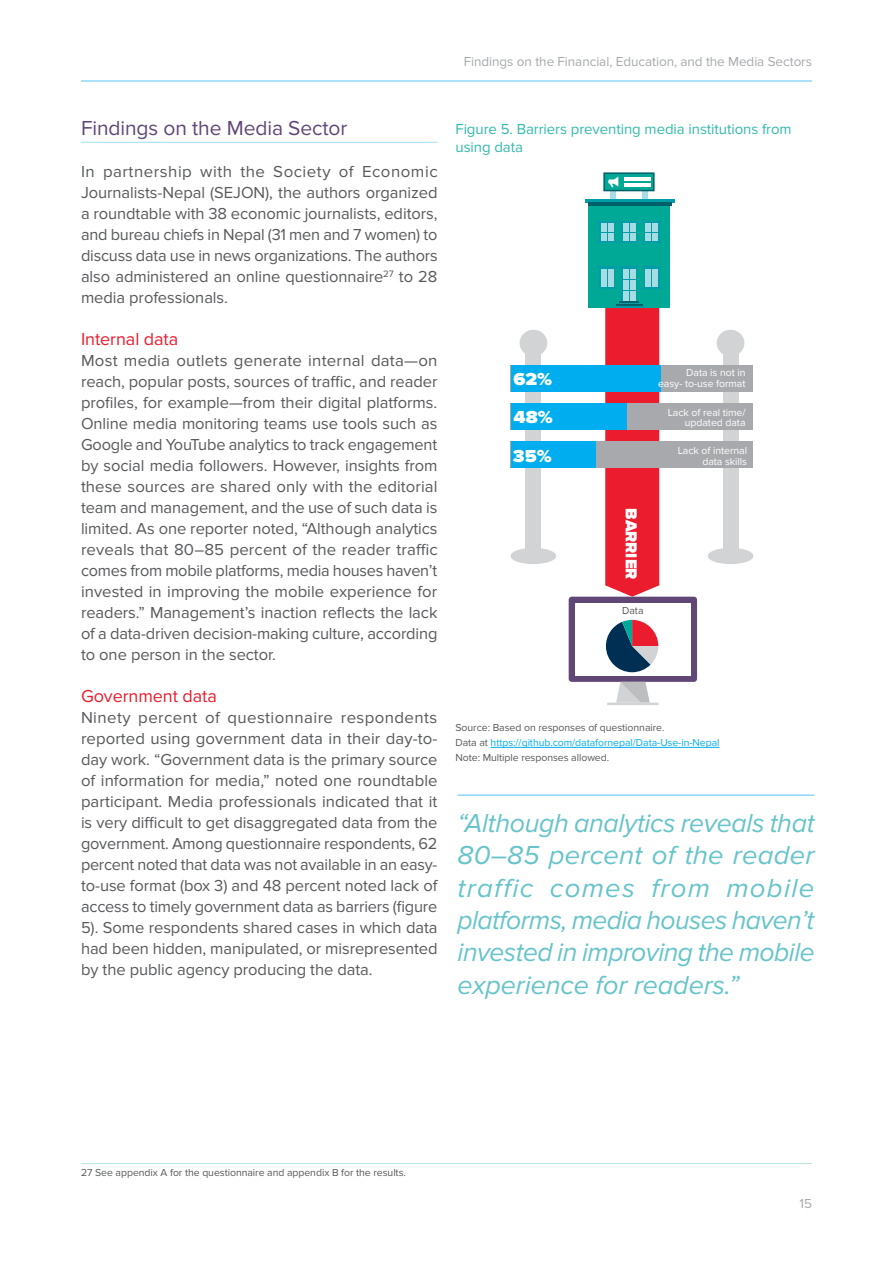
<style>
.page{position:relative;width:893px;height:1263px;background:#fff}
.page>*{position:absolute;margin:0;border:0;box-sizing:border-box;transform-origin:0 0}
.quotes{font:italic 27px/32.4px "Proxima Nova";letter-spacing:-.02em;color:#66c4ca;text-align:justify}
.heading_2{font:21px "Proxima Nova";letter-spacing:-.005em;color:#604776}
.heading_3{font:18px "Proxima Nova";letter-spacing:-.005em;color:#eb1c2d}
.t1{font:900 18px "Proxima Nova";color:#fff;scale:1.06 1}
.body{font:16.5px/21px "Proxima Nova";letter-spacing:-.005em;color:#58595b;text-align:justify}
.body_bullet{font:900 16.5px "Proxima Nova";letter-spacing:-.005em;color:#fff}
.fig_title{font:15px/18px "Proxima Nova";letter-spacing:-.005em;color:#33baab}
.chapter_header{font:13.5px "Proxima Nova";letter-spacing:-.005em;color:#a7a9ac}
.footnotes{font:10.5px "Proxima Nova";letter-spacing:-.005em;color:#58595b}
.footnotes-2{font:10.5px/15px "Proxima Nova";letter-spacing:-.005em;color:#00aeef}
.figure_text{font:10.5px/10.5px "Proxima Nova";letter-spacing:-.005em;color:#fff;text-align:right}
.figure_text-2{font:10.5px "Proxima Nova";color:#58595b}
.s1{color:#58595b}
</style>
<div class="page">
<hr style="left:81px;top:80px;width:731px;height:2px;background:#8ed8f8">
<div style="left:723px;top:353px;width:15px;height:203px;background:#d1d3d4"></div>
<div style="left:717px;top:330px;width:27px;height:26px;background:#d1d3d4;border-radius:50%"></div>
<div style="left:708px;top:548px;width:45px;height:16px;background:#d1d3d4;border-radius:50%"></div>
<div style="left:525px;top:353px;width:16px;height:203px;background:#d1d3d4"></div>
<div style="left:520px;top:330px;width:27px;height:26px;background:#d1d3d4;border-radius:50%"></div>
<div style="left:510px;top:548px;width:46px;height:16px;background:#d1d3d4;border-radius:50%"></div>
<div style="left:511px;top:441px;width:242px;height:27px;background:#a7a9ac"></div>
<div style="left:511px;top:403px;width:242px;height:27px;background:#a7a9ac"></div>
<div style="left:511px;top:365px;width:242px;height:27px;background:#a7a9ac"></div>
<div style="left:511px;top:365px;width:150px;height:27px;background:#00aeef"></div>
<div style="left:511px;top:403px;width:116px;height:27px;background:#00aeef"></div>
<div style="left:511px;top:441px;width:84px;height:27px;background:#00aeef"></div>
<div style="left:642px;top:188px;width:6px;height:23px;background:#a6dde4"></div>
<div style="left:610px;top:188px;width:6px;height:23px;background:#a6dde4"></div>
<hr style="left:81px;top:142px;width:356px;height:1px;background:#abe1fa">
<hr style="left:491px;top:747px;width:229px;height:1px;background:#00aeef">
<hr style="left:585px;top:199px;width:90px;height:3px;background:#009ca7">
<div style="left:589px;top:206px;width:81px;height:101px;background:#00a996"></div>
<div style="left:644px;top:222px;width:15px;height:19px;background:#009ca7"></div>
<div style="left:622px;top:222px;width:15px;height:19px;background:#009ca7"></div>
<svg style="left:599px;top:222px;width:16px;height:11px"></svg>
<svg style="left:597px;top:221px;width:64px;height:1px"></svg>
<hr style="left:589px;top:202px;width:83px;height:4px;background:#006068">
<div style="left:601px;top:223px;width:5px;height:9px;background:#a6dde4"></div>
<div style="left:608px;top:223px;width:5px;height:9px;background:#a6dde4"></div>
<svg style="left:597px;top:233px;width:64px;height:364px"></svg>
<div style="left:623px;top:223px;width:6px;height:9px;background:#a6dde4"></div>
<div style="left:630px;top:223px;width:6px;height:9px;background:#a6dde4"></div>
<div style="left:623px;top:233px;width:6px;height:7px;background:#a6dde4"></div>
<div style="left:630px;top:233px;width:6px;height:7px;background:#a6dde4"></div>
<div style="left:645px;top:223px;width:6px;height:9px;background:#a6dde4"></div>
<div style="left:652px;top:223px;width:6px;height:9px;background:#a6dde4"></div>
<div style="left:645px;top:233px;width:6px;height:7px;background:#a6dde4"></div>
<div style="left:652px;top:233px;width:6px;height:7px;background:#a6dde4"></div>
<div style="left:601px;top:269px;width:5px;height:8px;background:#a6dde4"></div>
<div style="left:608px;top:269px;width:5px;height:8px;background:#a6dde4"></div>
<div style="left:601px;top:279px;width:5px;height:8px;background:#a6dde4"></div>
<div style="left:608px;top:279px;width:5px;height:8px;background:#a6dde4"></div>
<div style="left:645px;top:269px;width:6px;height:8px;background:#a6dde4"></div>
<div style="left:652px;top:269px;width:6px;height:8px;background:#a6dde4"></div>
<div style="left:645px;top:279px;width:6px;height:8px;background:#a6dde4"></div>
<div style="left:652px;top:279px;width:6px;height:8px;background:#a6dde4"></div>
<div style="left:569px;top:597px;width:128px;height:85px;background:#604776;border-radius:3px"></div>
<div style="left:575px;top:603px;width:116px;height:72px;background:#fff"></div>
<svg style="left:607px;top:682px;width:51px;height:23px"></svg>
<svg style="left:606px;top:620px;width:52px;height:52px"></svg>
<div style="left:603px;top:172px;width:52px;height:19px;background:#00a996;border:2px solid #006068"></div>
<svg style="left:608px;top:177px;width:10px;height:10px"></svg>
<hr style="left:624px;top:177px;width:27px;height:4px;background:#fff">
<hr style="left:624px;top:183px;width:27px;height:4px;background:#fff">
<hr style="left:81px;top:1163px;width:731px;height:1px;background:#b3e5df">
<hr style="left:458px;top:794px;width:356px;height:2px;background:#8ed8f8">
<p class="chapter_header" style="left:464px;top:54px;width:350px">Findings on the Financial, Education, and the Media Sectors</p>
<p class="heading_2" style="left:81px;top:116px;width:268px">Findings on the Media Sector</p>
<p class="body" style="left:81px;top:161px;width:358px">In partnership with the Society of Economic Journalists-Nepal (SEJON), the authors organized a roundtable with 38 economic journalists, editors, and bureau chiefs in Nepal (31 men and 7 women) to discuss data use in news organizations. The authors also administered an online questionnaire<sup>27</sup> to 28 media professionals.</p>
<p class="heading_3" style="left:81px;top:329px;width:99px">Internal data</p>
<p class="body" style="left:81px;top:350px;width:358px">Most media outlets generate internal data—on reach, popular posts, sources of traffic, and reader profiles, for example—from their digital platforms.<br>Online media monitoring teams use tools such as Google and YouTube analytics to track engagement by social media followers. However, insights from these sources are shared only with the editorial team and management, and the use of such data is limited. As one reporter noted, “Although analytics reveals that 80–85 percent of the reader traffic comes from mobile platforms, media houses haven’t invested in improving the mobile experience for readers.” Management’s inaction reflects the lack of a data-driven decision-making culture, according to one person in the sector.</p>
<p class="heading_3" style="left:81px;top:686px;width:137px">Government data</p>
<p class="body" style="left:81px;top:707px;width:358px">Ninety percent of questionnaire respondents reported using government data in their day-to&shy;day work. “Government data is the primary source of information for media,” noted one roundtable participant. Media professionals indicated that it is very difficult to get disaggregated data from the government. Among questionnaire respondents, 62 percent noted that data was not available in an easy&shy;to-use format (box 3) and 48 percent noted lack of access to timely government data as barriers (figure 5). Some respondents shared cases in which data had been hidden, manipulated, or misrepresented by the public agency producing the data.</p>
<p class="fig_title" style="left:455px;top:121px;width:338px">Figure 5. Barriers preventing media institutions from using data</p>
<p class="t1" style="left:514px;top:368px;width:38px">62%</p>
<p class="t1" style="left:514px;top:407px;width:39px">48%</p>
<p class="t1" style="left:513px;top:446px;width:38px">35%</p>
<p class="figure_text" style="left:658px;top:367px;width:89px">Data is not in<br>easy- to-use format</p>
<p class="figure_text" style="left:668px;top:407px;width:79px">Lack of real time/ updated data</p>
<p class="figure_text" style="left:678px;top:446px;width:71px">Lack of internal data skills</p>
<p class="body_bullet" style="left:641px;top:508px;width:73px;rotate:90deg">BARRIER</p>
<p class="figure_text-2" style="left:622px;top:604px;width:23px">Data</p>
<p class="footnotes" style="left:455px;top:721px;width:210px">Source: Based on responses of questionnaire.</p>
<p class="footnotes-2" style="left:455px;top:735px;width:266px"><span class="s1">Data at</span> https://github.com/datafornepal/Data-Use-in-Nepal<br><span class="s1">Note: Multiple responses allowed.</span></p>
<p class="quotes" style="left:458px;top:807px;width:359px">“Although analytics reveals that 80–85 percent of the reader traffic comes from mobile platforms, media houses haven’t invested in improving the mobile experience for readers.”</p>
<p class="footnotes" style="left:81px;top:1166px;width:326px">27 See appendix A for the questionnaire and appendix B for the results.</p>
<p class="chapter_header" style="left:799px;top:1195px;width:14px">15</p>
</div>
